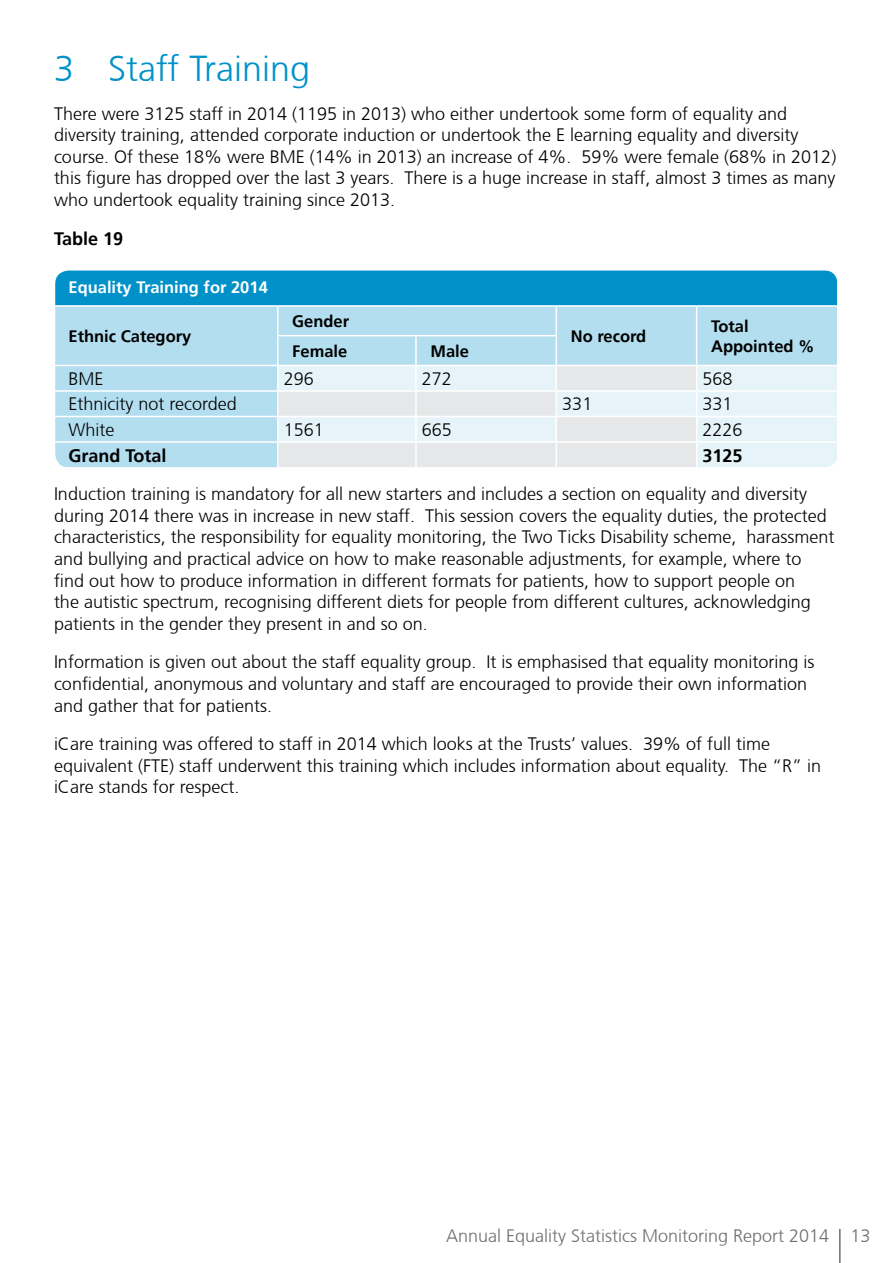
<style>
.page{position:relative;width:893px;height:1263px;background:#fff}
.page>*{position:absolute;margin:0;border:0;box-sizing:border-box;transform-origin:0 0}
.t1{font:300 36px "Frutiger CE";color:#0091c9}
.t2{font:300 18px/21.6px "Frutiger CE";color:#000}
.t3{font:300 18px "Frutiger CE";color:#6d6e71}
.t4{font:700 18px "Frutiger";color:#000}
.t5{font:700 16.5px "Frutiger";color:#000}
.t6{font:700 16.5px "Frutiger";color:#fff}
</style>
<div class="page">
<hr style="left:839px;top:1229px;width:2px;height:34px;background:#6d6e71">
<div style="left:54px;top:268px;width:783px;height:38px;background:#0091c9"></div>
<div style="left:56px;top:307px;width:781px;height:159px;background:#b3deef"></div>
<div style="left:697px;top:366px;width:140px;height:100px;background:#e6f4fa"></div>
<hr style="left:54px;top:305px;width:224px;height:2px;background:#fff">
<hr style="left:278px;top:305px;width:138px;height:2px;background:#fff">
<hr style="left:277px;top:307px;width:2px;height:28px;background:#fff">
<hr style="left:416px;top:305px;width:140px;height:2px;background:#fff">
<hr style="left:556px;top:305px;width:141px;height:2px;background:#fff">
<hr style="left:697px;top:305px;width:140px;height:2px;background:#fff">
<hr style="left:277px;top:335px;width:139px;height:1px;background:#fff">
<hr style="left:277px;top:336px;width:2px;height:29px;background:#fff">
<hr style="left:54px;top:365px;width:224px;height:1px;background:#fff">
<hr style="left:277px;top:366px;width:2px;height:24px;background:#fff">
<hr style="left:697px;top:365px;width:140px;height:1px;background:#fff">
<hr style="left:54px;top:390px;width:224px;height:2px;background:#fff">
<hr style="left:277px;top:392px;width:2px;height:24px;background:#fff">
<hr style="left:697px;top:390px;width:140px;height:2px;background:#fff">
<hr style="left:54px;top:416px;width:224px;height:1px;background:#fff">
<hr style="left:277px;top:417px;width:2px;height:24px;background:#fff">
<hr style="left:697px;top:416px;width:140px;height:1px;background:#fff">
<hr style="left:54px;top:441px;width:224px;height:2px;background:#fff">
<hr style="left:277px;top:443px;width:2px;height:24px;background:#fff">
<hr style="left:697px;top:441px;width:140px;height:2px;background:#fff">
<svg style="left:278px;top:307px;width:419px;height:159px;background:#d5e8f0"></svg>
<div style="left:46px;top:261px;width:801px;height:215px;border:9px solid #fff;border-radius:18px"></div>
<h1 class="t1" style="left:54px;top:48px;width:258px">3 Staff Training</h1>
<p class="t2" style="left:54px;top:102px;width:784px">There were 3125 staff in 2014 (1195 in 2013) who either undertook some form of equality and diversity training, attended corporate induction or undertook the E learning equality and diversity course. Of these 18% were BME (14% in 2013) an increase of 4%. 59% were female (68% in 2012) this figure has dropped over the last 3 years. There is a huge increase in staff, almost 3 times as many who undertook equality training since 2013.</p>
<p class="t4" style="left:54px;top:228px;width:71px">Table 19</p>
<p class="t6" style="left:69px;top:278px;width:201px">Equality Training for 2014</p>
<p class="t5" style="left:69px;top:326px;width:124px">Ethnic Category</p>
<p class="t5" style="left:292px;top:312px;width:58px">Gender</p>
<p class="t5" style="left:711px;top:317px;width:39px">Total</p>
<p class="t5" style="left:571px;top:326px;width:77px">No record</p>
<p class="t5" style="left:292px;top:341px;width:57px">Female</p>
<p class="t5" style="left:430px;top:341px;width:40px">Male</p>
<p class="t5" style="left:711px;top:336px;width:105px">Appointed %</p>
<p class="t2" style="left:69px;top:368px;width:37px">BME</p>
<p class="t2" style="left:284px;top:368px;width:32px">296</p>
<p class="t2" style="left:422px;top:368px;width:32px">272</p>
<p class="t2" style="left:703px;top:368px;width:32px">568</p>
<p class="t2" style="left:69px;top:393px;width:170px">Ethnicity not recorded</p>
<p class="t2" style="left:562px;top:393px;width:32px">331</p>
<p class="t2" style="left:703px;top:393px;width:32px">331</p>
<p class="t2" style="left:69px;top:419px;width:47px">White</p>
<p class="t2" style="left:284px;top:419px;width:42px">1561</p>
<p class="t2" style="left:422px;top:419px;width:32px">665</p>
<p class="t2" style="left:703px;top:419px;width:42px">2226</p>
<p class="t4" style="left:69px;top:445px;width:100px">Grand Total</p>
<p class="t4" style="left:703px;top:445px;width:42px">3125</p>
<p class="t2" style="left:54px;top:483px;width:782px">Induction training is mandatory for all new starters and includes a section on equality and diversity during 2014 there was in increase in new staff. This session covers the equality duties, the protected characteristics, the responsibility for equality monitoring, the Two Ticks Disability scheme, harassment and bullying and practical advice on how to make reasonable adjustments, for example, where to find out how to produce information in different formats for patients, how to support people on<br>the autistic spectrum, recognising different diets for people from different cultures, acknowledging patients in the gender they present in and so on.</p>
<p class="t2" style="left:54px;top:651px;width:762px">Information is given out about the staff equality group. It is emphasised that equality monitoring is confidential, anonymous and voluntary and staff are encouraged to provide their own information and gather that for patients.</p>
<p class="t2" style="left:54px;top:733px;width:769px">iCare training was offered to staff in 2014 which looks at the Trusts’ values. 39% of full time equivalent (FTE) staff underwent this training which includes information about equality. The “R” in iCare stands for respect.</p>
<p class="t3" style="left:446px;top:1226px;width:426px">Annual Equality Statistics Monitoring Report 2014 13</p>
</div>
